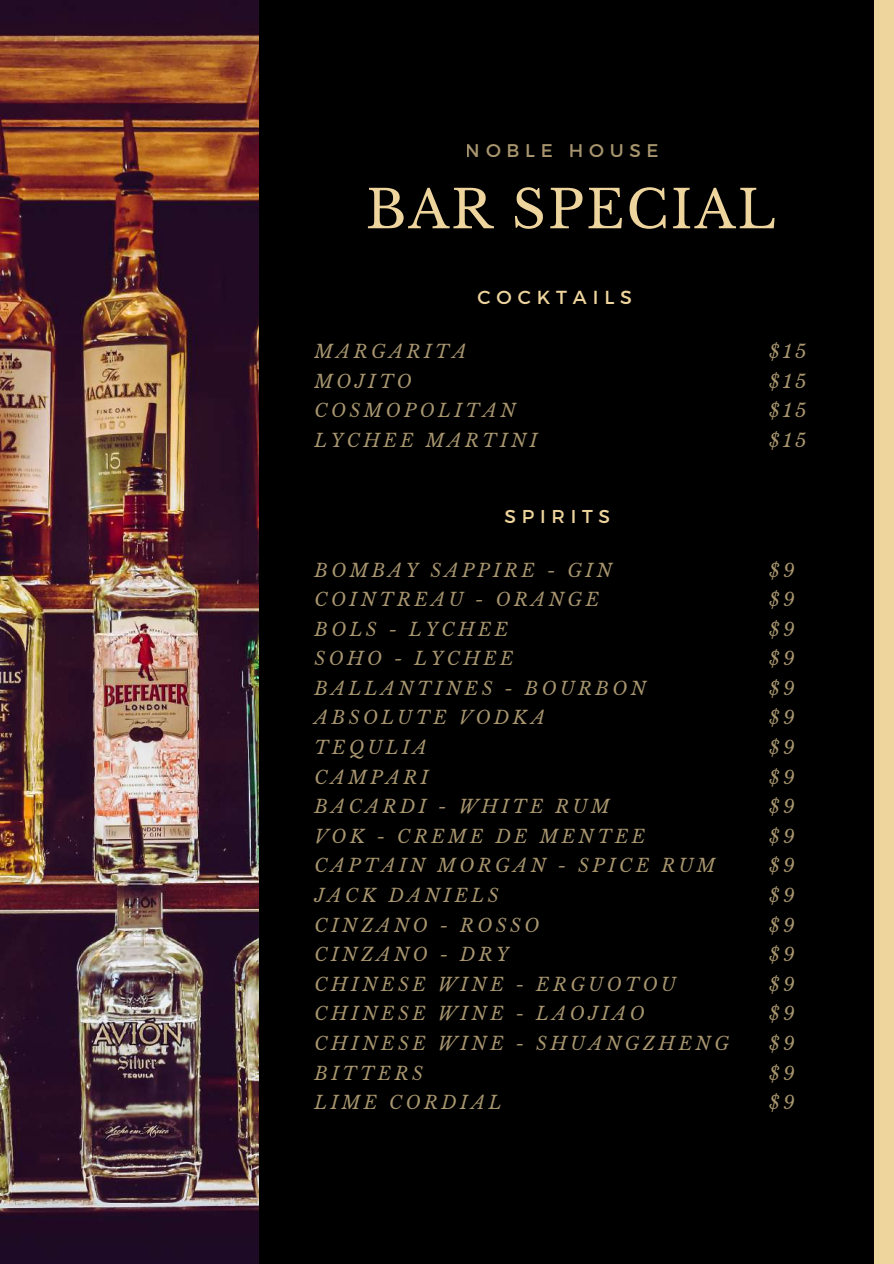
<style>
.page{position:relative;width:894px;height:1264px;background:#fff}
.page>*{position:absolute;margin:0;border:0;box-sizing:border-box;transform-origin:0 0}
.t1{font:52.5px "Libre Baskerville";letter-spacing:.04em;color:#eed49d}
.t2{font:18.9px "Montserrat";letter-spacing:.31em;color:#eed49d}
.t3{font:18.6px "Montserrat";letter-spacing:.31em;color:#eed49d}
.t4{font:18.3px "Montserrat";letter-spacing:.31em;color:#eed49d}
.t5{font:italic 18.15px/29.5px "Libre Baskerville";letter-spacing:.19em;color:#eed49d}
</style>
<div class="page">
<div style="left:0;top:0;width:893px;height:1263px;background:#000"></div>
<img style="left:0;top:0;width:258px;height:1263px">
<div style="left:874px;top:0;width:19px;height:1263px;background:#eed49d"></div>
<p class="t4" style="left:465px;top:138px;width:194px">NOBLE HOUSE</p>
<h1 class="t1" style="left:366px;top:177px;width:411px">BAR SPECIAL</h1>
<p class="t2" style="left:477px;top:285px;width:156px">COCKTAILS</p>
<p class="t5" style="left:314px;top:337px;width:224px">MARGARITA<br>MOJITO<br>COSMOPOLITAN<br>LYCHEE MARTINI</p>
<p class="t3" style="left:504px;top:504px;width:107px">SPIRITS</p>
<p class="t5" style="left:314px;top:555px;width:416px">BOMBAY SAPPIRE - GIN<br>COINTREAU - ORANGE<br>BOLS - LYCHEE<br>SOHO - LYCHEE<br>BALLANTINES - BOURBON<br>ABSOLUTE VODKA<br>TEQULIA<br>CAMPARI<br>BACARDI - WHITE RUM<br>VOK - CREME DE MENTEE<br>CAPTAIN MORGAN - SPICE RUM<br>JACK DANIELS<br>CINZANO - ROSSO<br>CINZANO - DRY<br>CHINESE WINE - ERGUOTOU<br>CHINESE WINE - LAOJIAO<br>CHINESE WINE - SHUANGZHENG<br>BITTERS<br>LIME CORDIAL</p>
<p class="t5" style="left:768px;top:337px;width:39px;text-align:justify">$15 $15 $15 $15</p>
<p class="t5" style="left:768px;top:555px;width:27px;text-align:justify">$9 $9 $9 $9 $9 $9 $9 $9 $9 $9 $9 $9 $9 $9 $9 $9 $9 $9 $9</p>
</div>
